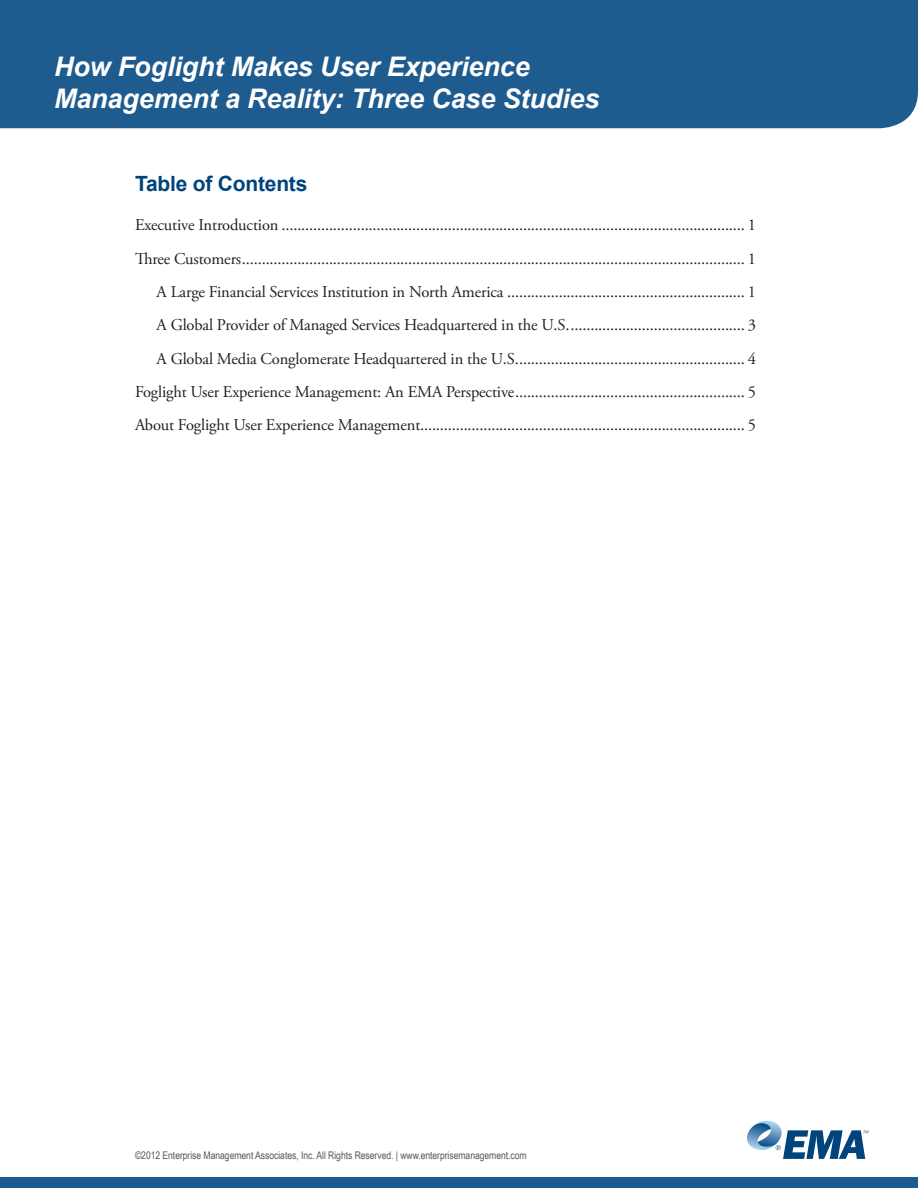
<style>
.page{position:relative;width:918px;height:1188px;background:#fff}
.page>*{position:absolute;margin:0;border:0;box-sizing:border-box;transform-origin:0 0}
.Title_page_heading{font:italic 700 27px "Arial";letter-spacing:-.005em;color:#fff}
.TOC_1{font:700 21px "Arial";letter-spacing:-.01em;color:#00447b}
.TOC_1-2{font:16.5px "Adobe Garamond Pro";letter-spacing:-.01em;color:#231f20}
.TOC_1A{font:16.5px "Adobe Garamond Pro";letter-spacing:-.01em;color:#231f20}
.t1{font:10.5px "Arial Narrow";letter-spacing:-.005em;color:#57585a}
</style>
<div class="page">
<div style="left:0;top:0;width:918px;height:128px;background:#1e5b8f"></div>
<svg style="left:747px;top:1121px;width:122px;height:38px"></svg>
<div style="left:0;top:1177px;width:918px;height:11px;background:#1e5b8f"></div>
<p class="Title_page_heading" style="left:54px;top:49px;width:477px">How Foglight Makes User Experience</p>
<p class="Title_page_heading" style="left:54px;top:81px;width:547px">Management a Reality: Three Case Studies</p>
<p class="TOC_1" style="left:135px;top:170px;width:174px">Table of Contents</p>
<p class="TOC_1-2" style="left:135px;top:215px;width:622px">Executive Introduction ..................................................................................................................... 1</p>
<p class="TOC_1-2" style="left:135px;top:249px;width:622px">Three Customers............................................................................................................................... 1</p>
<p class="TOC_1A" style="left:157px;top:282px;width:601px">A Large Financial Services Institution in North America ............................................................ 1</p>
<p class="TOC_1A" style="left:157px;top:315px;width:601px">A Global Provider of Managed Services Headquartered in the U.S............................................. 3</p>
<p class="TOC_1A" style="left:157px;top:348px;width:601px">A Global Media Conglomerate Headquartered in the U.S.......................................................... 4</p>
<p class="TOC_1-2" style="left:135px;top:382px;width:622px">Foglight User Experience Management: An EMA Perspective.......................................................... 5</p>
<p class="TOC_1-2" style="left:135px;top:415px;width:622px">About Foglight User Experience Management.................................................................................. 5</p>
<p class="t1" style="left:135px;top:1149px;width:393px">©2012 Enterprise Management Associates, Inc. All Rights Reserved. | www.enterprisemanagement.com</p>
</div>
